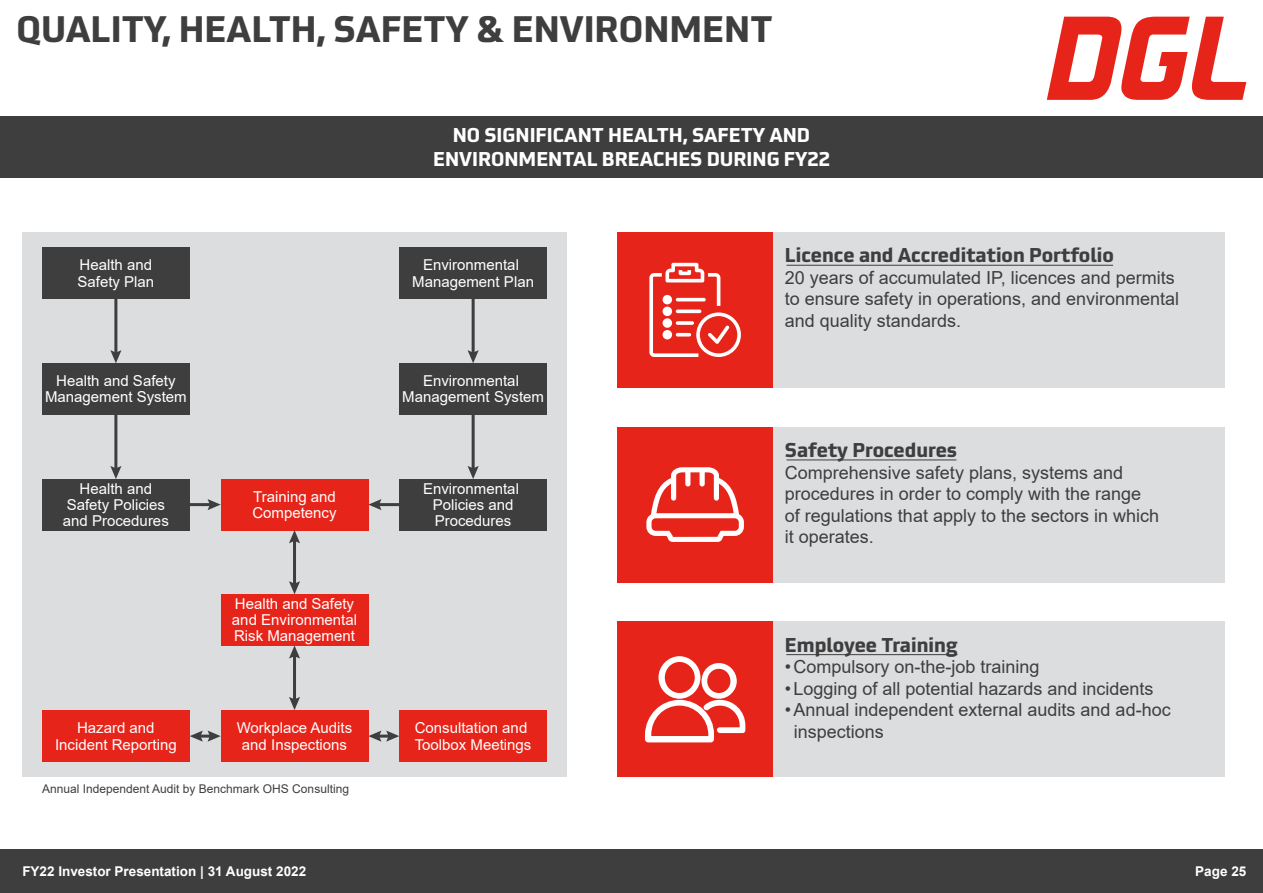
<style>
.page{position:relative;width:1263px;height:893px;background:#fff}
.page>*{position:absolute;margin:0;border:0;box-sizing:border-box;transform-origin:0 0}
.t1{font:700 36px "Utility Pro";color:#3e3e3f}
.t2{font:700 19.5px "Utility Pro";color:#3e3e3f}
.t3{font:700 19.5px/23.4px "Utility Pro";color:#fff;text-align:center}
.t4{font:18px/21.6px "Arial";color:#3e3e3f}
.t5{font:15px/16.2px "Arial";color:#fff;text-align:center}
.t6{font:700 13.5px "Arial";color:#fff}
.t7{font:12px "Arial";color:#3e3e3f}
</style>
<div class="page">
<div style="left:0;top:849px;width:1263px;height:44px;background:#3e3e3f"></div>
<svg style="left:1047px;top:17px;width:199px;height:83px"></svg>
<div style="left:0;top:117px;width:1263px;height:61px;background:#3e3e3f"></div>
<div style="left:773px;top:622px;width:452px;height:155px;background:#dcdddf"></div>
<div style="left:618px;top:622px;width:155px;height:155px;background:#e72419"></div>
<svg style="left:645px;top:656px;width:100px;height:86px"></svg>
<div style="left:773px;top:427px;width:452px;height:155px;background:#dcdddf"></div>
<div style="left:618px;top:427px;width:155px;height:155px;background:#e72419"></div>
<svg style="left:646px;top:467px;width:98px;height:75px"></svg>
<div style="left:773px;top:232px;width:452px;height:155px;background:#dcdddf"></div>
<div style="left:618px;top:232px;width:155px;height:155px;background:#e72419"></div>
<svg style="left:649px;top:263px;width:92px;height:94px"></svg>
<hr style="left:676px;top:298px;width:30px;height:3px;background:#fff;border-radius:2px">
<hr style="left:676px;top:310px;width:25px;height:3px;background:#fff;border-radius:2px">
<svg style="left:676px;top:321px;width:18px;height:4px"></svg>
<hr style="left:676px;top:333px;width:15px;height:3px;background:#fff;border-radius:2px">
<div style="left:662px;top:295px;width:10px;height:9px;background:#fff;border-radius:50%"></div>
<div style="left:662px;top:307px;width:10px;height:9px;background:#fff;border-radius:50%"></div>
<div style="left:662px;top:318px;width:10px;height:10px;background:#fff;border-radius:50%"></div>
<div style="left:662px;top:330px;width:10px;height:9px;background:#fff;border-radius:50%"></div>
<hr style="left:786px;top:460px;width:170px;height:1px;background:#3e3e3f">
<hr style="left:786px;top:265px;width:327px;height:1px;background:#3e3e3f">
<hr style="left:786px;top:654px;width:171px;height:1px;background:#3e3e3f">
<div style="left:22px;top:232px;width:545px;height:545px;background:#dcdddf"></div>
<hr style="left:114px;top:414px;width:3px;height:56px;background:#3e3e3f">
<svg style="left:110px;top:466px;width:11px;height:13px"></svg>
<hr style="left:190px;top:503px;width:22px;height:3px;background:#3e3e3f">
<svg style="left:208px;top:499px;width:13px;height:11px"></svg>
<hr style="left:377px;top:503px;width:22px;height:3px;background:#3e3e3f">
<svg style="left:368px;top:499px;width:13px;height:11px"></svg>
<svg style="left:368px;top:730px;width:31px;height:12px"></svg>
<svg style="left:190px;top:730px;width:31px;height:12px"></svg>
<hr style="left:114px;top:299px;width:3px;height:55px;background:#3e3e3f">
<svg style="left:110px;top:350px;width:11px;height:13px"></svg>
<hr style="left:472px;top:414px;width:3px;height:56px;background:#3e3e3f">
<svg style="left:468px;top:466px;width:11px;height:13px"></svg>
<hr style="left:472px;top:299px;width:3px;height:55px;background:#3e3e3f">
<svg style="left:468px;top:350px;width:11px;height:13px"></svg>
<div style="left:42px;top:248px;width:148px;height:51px;background:#3e3e3f"></div>
<div style="left:42px;top:363px;width:148px;height:51px;background:#3e3e3f"></div>
<div style="left:42px;top:479px;width:148px;height:51px;background:#3e3e3f"></div>
<div style="left:399px;top:479px;width:148px;height:51px;background:#3e3e3f"></div>
<div style="left:221px;top:594px;width:147px;height:51px;background:#e72419"></div>
<div style="left:399px;top:248px;width:148px;height:51px;background:#3e3e3f"></div>
<div style="left:399px;top:363px;width:148px;height:51px;background:#3e3e3f"></div>
<div style="left:221px;top:479px;width:147px;height:51px;background:#e72419"></div>
<div style="left:42px;top:711px;width:148px;height:51px;background:#e72419"></div>
<div style="left:221px;top:711px;width:147px;height:51px;background:#e72419"></div>
<div style="left:399px;top:711px;width:148px;height:51px;background:#e72419"></div>
<hr style="left:293px;top:539px;width:3px;height:46px;background:#3e3e3f">
<svg style="left:289px;top:530px;width:11px;height:13px"></svg>
<svg style="left:289px;top:581px;width:11px;height:13px"></svg>
<hr style="left:293px;top:654px;width:3px;height:47px;background:#3e3e3f">
<svg style="left:289px;top:645px;width:11px;height:14px"></svg>
<svg style="left:289px;top:697px;width:11px;height:13px"></svg>
<h1 class="t1" style="left:17px;top:-1px;width:757px">QUALITY, HEALTH, SAFETY &amp; ENVIRONMENT</h1>
<p class="t5" style="left:78px;top:257px;width:78px;text-align:left">Health and<br>Safety Plan</p>
<p class="t5" style="left:45px;top:373px;width:143px">Health and Safety<br>Management System</p>
<p class="t3" style="left:433px;top:122px;width:398px">NO SIGNIFICANT HEALTH, SAFETY AND<br>ENVIRONMENTAL BREACHES DURING FY22</p>
<p class="t5" style="left:412px;top:257px;width:123px">Environmental<br>Management Plan</p>
<p class="t5" style="left:402px;top:373px;width:143px">Environmental<br>Management System</p>
<p class="t2" style="left:785px;top:239px;width:331px">Licence and Accreditation Portfolio</p>
<p class="t4" style="left:785px;top:267px;width:396px">20 years of accumulated IP, licences and permits to ensure safety in operations, and environmental and quality standards.</p>
<p class="t5" style="left:63px;top:480px;width:107px">Health and<br>Safety Policies and Procedures</p>
<p class="t5" style="left:423px;top:480px;width:97px">Environmental<br>Policies and<br>Procedures</p>
<p class="t5" style="left:252px;top:488px;width:86px;text-align:left">Training and<br>Competency</p>
<p class="t5" style="left:232px;top:596px;width:127px;text-align:left">Health and Safety and Environmental<br>Risk Management</p>
<p class="t5" style="left:55px;top:720px;width:123px">Hazard and<br>Incident Reporting</p>
<p class="t5" style="left:237px;top:720px;width:117px">Workplace Audits and Inspections</p>
<p class="t5" style="left:415px;top:720px;width:118px;text-align:left">Consultation and<br>Toolbox Meetings</p>
<p class="t7" style="left:42px;top:780px;width:308px">Annual Independent Audit by Benchmark OHS Consulting</p>
<p class="t2" style="left:785px;top:433px;width:174px">Safety Procedures</p>
<p class="t4" style="left:785px;top:461px;width:376px">Comprehensive safety plans, systems and procedures in order to comply with the range of regulations that apply to the sectors in which it operates.</p>
<p class="t2" style="left:785px;top:628px;width:175px">Employee Training</p>
<p class="t4" style="left:785px;top:656px;width:256px">• Compulsory on-the-job training</p>
<p class="t4" style="left:785px;top:678px;width:370px">• Logging of all potential hazards and incidents</p>
<p class="t4" style="left:794px;top:699px;width:378px;text-indent:-9px">• Annual independent external audits and ad-hoc inspections</p>
<p class="t6" style="left:22px;top:862px;width:285px">FY22 Investor Presentation | 31 August 2022</p>
<p class="t6" style="left:1195px;top:862px;width:53px">Page 25</p>
</div>
